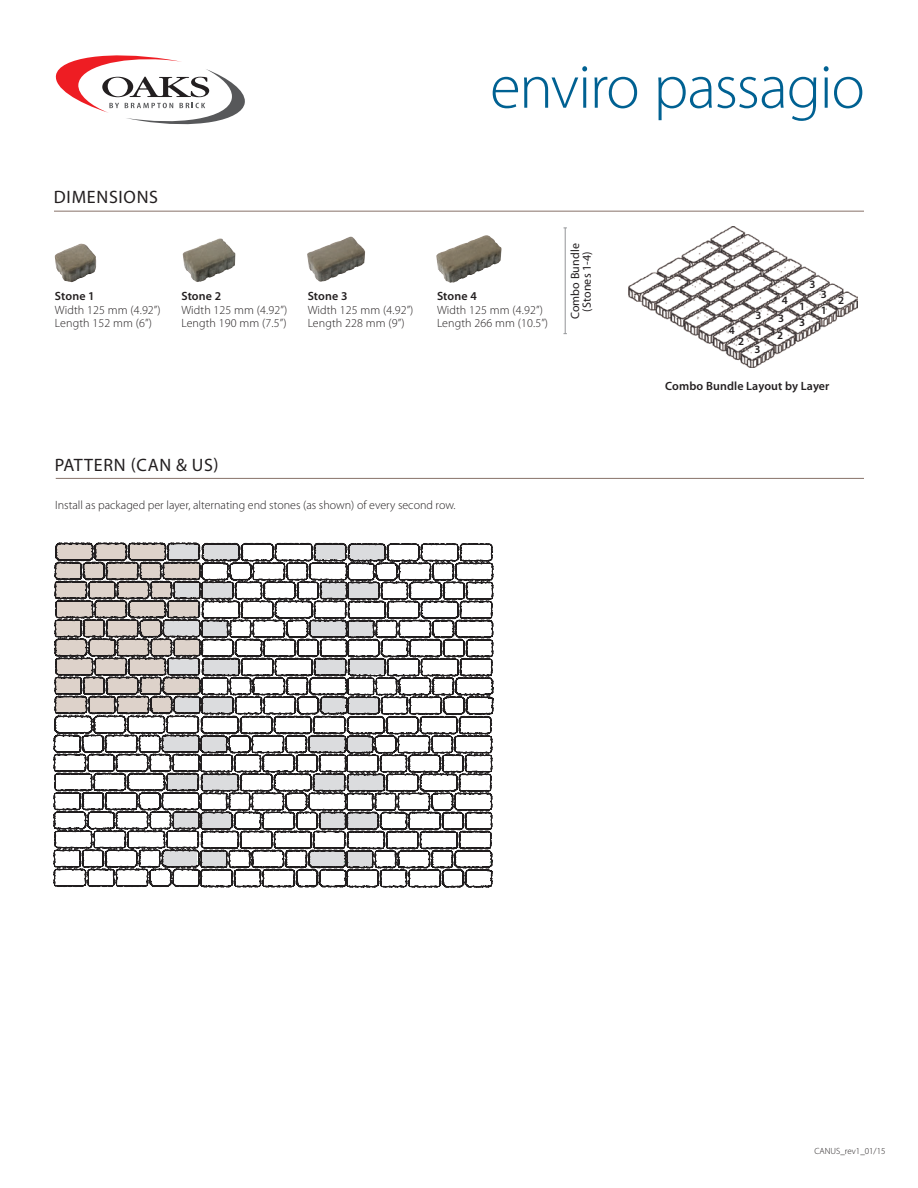
<style>
.page{position:relative;width:918px;height:1188px;background:#fff}
.page>*{position:absolute;margin:0;border:0;box-sizing:border-box;transform-origin:0 0}
.t1{font:300 63px "Myriad Pro";letter-spacing:-.025em;color:#006192}
.t2{font:18px "Myriad Pro";letter-spacing:.04em;color:#231f20}
.t3{font:300 12px "Myriad Pro";letter-spacing:.01em;color:#231f20}
.t4{font:600 12px "Myriad Pro";letter-spacing:.01em;color:#231f20}
.t5{font:12px/11.9px "Myriad Pro";letter-spacing:.01em;color:#231f20;text-align:center}
.t6{font:600 11.25px "Myriad Pro";color:#231f20}
.OG-chart_body{font:300 9px "Myriad Pro";color:#231f20}
</style>
<div class="page">
<svg style="left:54px;top:543px;width:439px;height:344px"></svg>
<svg style="left:55px;top:55px;width:190px;height:70px"></svg>
<hr style="left:54px;top:211px;width:810px;height:1px;background:#877269">
<hr style="left:56px;top:478px;width:808px;height:1px;background:#877269">
<hr style="left:565px;top:228px;width:1px;height:106px;background:#939598">
<img style="left:193px;top:238px;width:27px;height:11px">
<img style="left:68px;top:244px;width:13px;height:5px">
<svg style="left:340px;top:237px;width:11px;height:4px"></svg>
<svg style="left:479px;top:235px;width:8px;height:3px"></svg>
<img style="left:629px;top:227px;width:228px;height:140px">
<p class="t1" style="left:490px;top:52px;width:376px">enviro passagio</p>
<p class="t2" style="left:54px;top:185px;width:106px">DIMENSIONS</p>
<p class="t4" style="left:55px;top:289px;width:41px">Stone 1</p>
<p class="t3" style="left:55px;top:303px;width:107px">Width 125 mm (4.92”)</p>
<p class="t3" style="left:55px;top:317px;width:98px">Length 152 mm (6”)</p>
<p class="t4" style="left:181px;top:289px;width:41px">Stone 2</p>
<p class="t3" style="left:181px;top:303px;width:107px">Width 125 mm (4.92”)</p>
<p class="t3" style="left:181px;top:317px;width:107px">Length 190 mm (7.5”)</p>
<p class="t4" style="left:308px;top:289px;width:41px">Stone 3</p>
<p class="t3" style="left:308px;top:303px;width:107px">Width 125 mm (4.92”)</p>
<p class="t3" style="left:308px;top:317px;width:98px">Length 228 mm (9”)</p>
<p class="t4" style="left:437px;top:289px;width:41px">Stone 4</p>
<p class="t3" style="left:437px;top:303px;width:107px">Width 125 mm (4.92”)</p>
<p class="t3" style="left:437px;top:317px;width:113px">Length 266 mm (10.5”)</p>
<p class="t5" style="left:569px;top:319px;width:78px;rotate:-90deg">Combo Bundle (Stones 1-4)</p>
<p class="t2" style="left:55px;top:454px;width:165px">PATTERN (CAN &amp; US)</p>
<p class="t6" style="left:729px;top:323px;width:8px">4</p>
<p class="t6" style="left:738px;top:334px;width:8px">2</p>
<p class="t6" style="left:755px;top:308px;width:8px">3</p>
<p class="t6" style="left:756px;top:324px;width:8px">1</p>
<p class="t6" style="left:754px;top:342px;width:8px">3</p>
<p class="t6" style="left:782px;top:293px;width:8px">4</p>
<p class="t6" style="left:778px;top:311px;width:8px">3</p>
<p class="t6" style="left:777px;top:329px;width:8px">2</p>
<p class="t6" style="left:809px;top:277px;width:8px">3</p>
<p class="t6" style="left:799px;top:299px;width:8px">1</p>
<p class="t6" style="left:799px;top:316px;width:8px">3</p>
<p class="t6" style="left:821px;top:287px;width:8px">3</p>
<p class="t6" style="left:821px;top:303px;width:8px">1</p>
<p class="t6" style="left:838px;top:293px;width:8px">2</p>
<p class="t4" style="left:665px;top:378px;width:166px">Combo Bundle Layout by Layer</p>
<p class="t3" style="left:55px;top:498px;width:402px">Install as packaged per layer, alternating end stones (as shown) of every second row.</p>
<p class="OG-chart_body" style="left:815px;top:1146px;width:73px">CANUS_rev1_01/15</p>
</div>
